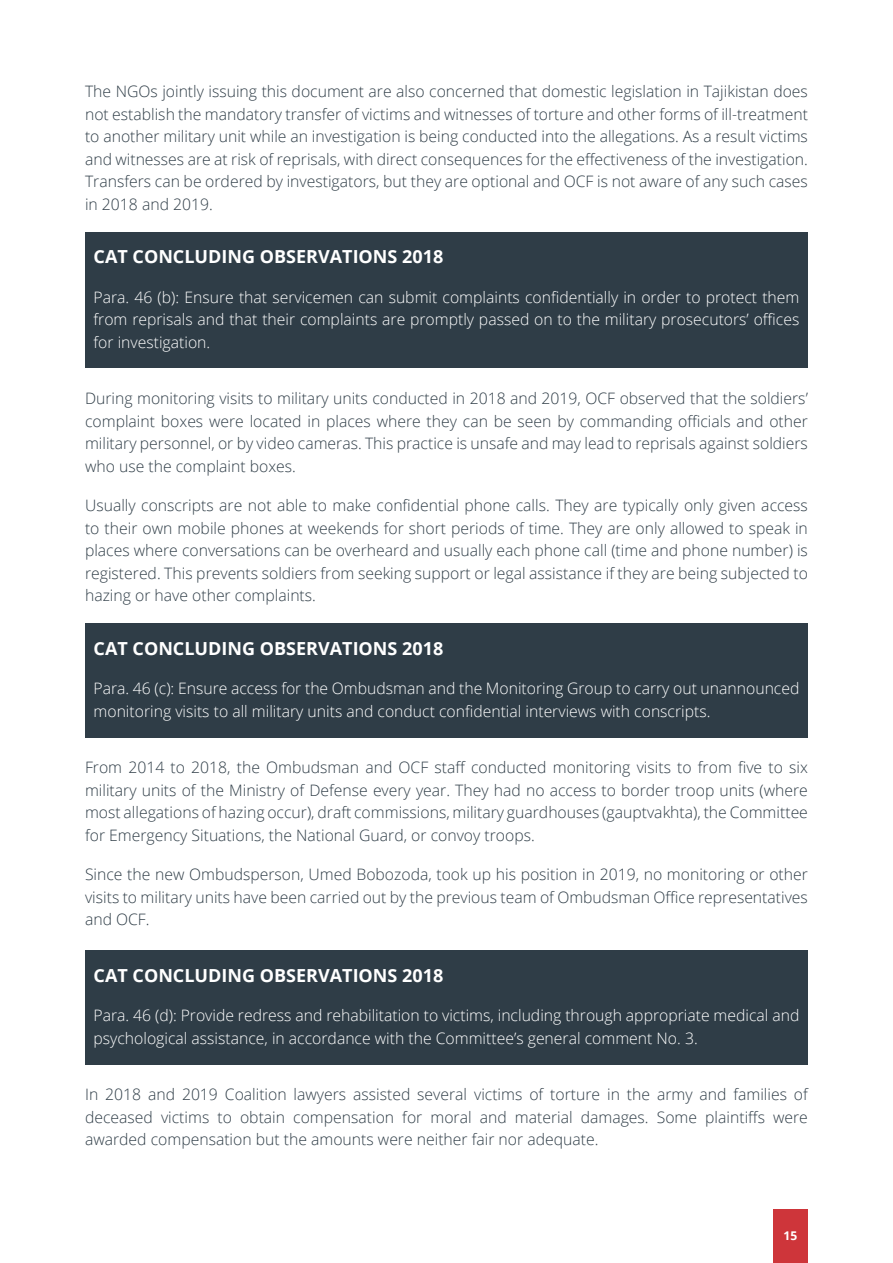
<style>
.page{position:relative;width:893px;height:1263px;background:#fff}
.page>*{position:absolute;margin:0;border:0;box-sizing:border-box;transform-origin:0 0}
.t1{font:700 18px "Open Sans";color:#fff}
.t2{font:300 15.75px/22.5px "Open Sans";color:#2f3d47;text-align:justify}
.t3{font:300 15.75px/22.5px "Open Sans";color:#fff}
.t4{font:700 12px "Open Sans";color:#fff}
</style>
<div class="page">
<div style="left:773px;top:1209px;width:35px;height:54px;background:#ce353a"></div>
<div style="left:85px;top:232px;width:723px;height:52px;background:#2f3d47"></div>
<div style="left:85px;top:273px;width:723px;height:95px;background:#2f3d47"></div>
<div style="left:85px;top:624px;width:723px;height:52px;background:#2f3d47"></div>
<div style="left:85px;top:665px;width:723px;height:72px;background:#2f3d47"></div>
<div style="left:85px;top:951px;width:723px;height:52px;background:#2f3d47"></div>
<div style="left:85px;top:992px;width:723px;height:72px;background:#2f3d47"></div>
<p class="t2" style="left:85px;top:80px;width:724px">The NGOs jointly issuing this document are also concerned that domestic legislation in Tajikistan does not establish the mandatory transfer of victims and witnesses of torture and other forms of ill-treatment to another military unit while an investigation is being conducted into the allegations. As a result victims and witnesses are at risk of reprisals, with direct consequences for the effectiveness of the investigation.<br>Transfers can be ordered by investigators, but they are optional and OCF is not aware of any such cases in 2018 and 2019.</p>
<p class="t1" style="left:94px;top:244px;width:351px">CAT CONCLUDING OBSERVATIONS 2018</p>
<p class="t3" style="left:94px;top:285px;width:707px;text-align:justify">Para. 46 (b): Ensure that servicemen can submit complaints confidentially in order to protect them from reprisals and that their complaints are promptly passed on to the military prosecutors’ offices for investigation.</p>
<p class="t2" style="left:85px;top:387px;width:724px">During monitoring visits to military units conducted in 2018 and 2019, OCF observed that the soldiers’ complaint boxes were located in places where they can be seen by commanding officials and other military personnel, or by video cameras. This practice is unsafe and may lead to reprisals against soldiers who use the complaint boxes.</p>
<p class="t2" style="left:85px;top:494px;width:724px">Usually conscripts are not able to make confidential phone calls. They are typically only given access to their own mobile phones at weekends for short periods of time. They are only allowed to speak in places where conversations can be overheard and usually each phone call (time and phone number) is registered. This prevents soldiers from seeking support or legal assistance if they are being subjected to hazing or have other complaints.</p>
<p class="t1" style="left:94px;top:635px;width:351px">CAT CONCLUDING OBSERVATIONS 2018</p>
<p class="t3" style="left:94px;top:677px;width:707px">Para. 46 (c): Ensure access for the Ombudsman and the Monitoring Group to carry out unannounced monitoring visits to all military units and conduct confidential interviews with conscripts.</p>
<p class="t2" style="left:85px;top:756px;width:724px">From 2014 to 2018, the Ombudsman and OCF staff conducted monitoring visits to from five to six military units of the Ministry of Defense every year. They had no access to border troop units (where most allegations of hazing occur), draft commissions, military guardhouses (gauptvakhta), the Committee for Emergency Situations, the National Guard, or convoy troops.</p>
<p class="t2" style="left:85px;top:863px;width:724px">Since the new Ombudsperson, Umed Bobozoda, took up his position in 2019, no monitoring or other visits to military units have been carried out by the previous team of Ombudsman Office representatives and OCF.</p>
<p class="t1" style="left:94px;top:962px;width:351px">CAT CONCLUDING OBSERVATIONS 2018</p>
<p class="t3" style="left:94px;top:1004px;width:707px">Para. 46 (d): Provide redress and rehabilitation to victims, including through appropriate medical and psychological assistance, in accordance with the Committee’s general comment No. 3.</p>
<p class="t2" style="left:85px;top:1083px;width:724px">In 2018 and 2019 Coalition lawyers assisted several victims of torture in the army and families of deceased victims to obtain compensation for moral and material damages. Some plaintiffs were awarded compensation but the amounts were neither fair nor adequate.</p>
<p class="t4" style="left:784px;top:1227px;width:15px">15</p>
</div>
